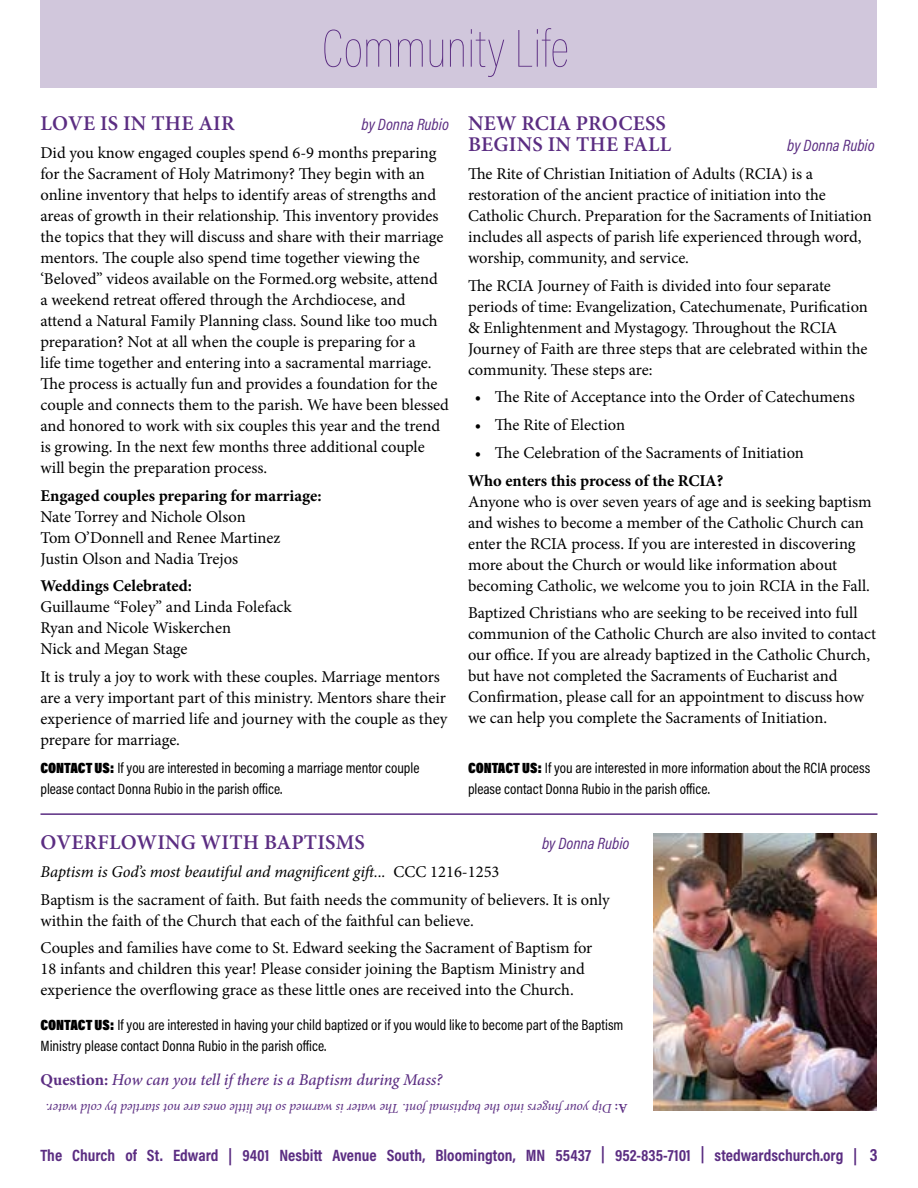
<style>
.page{position:relative;width:918px;height:1188px;background:#fff}
.page>*{position:absolute;margin:0;border:0;box-sizing:border-box;transform-origin:0 0}
.t1{font:100 54px "Acumin Pro Cond";letter-spacing:.005em;color:#5b2d82}
.t2{font:600 21px/21px "Minion Pro";letter-spacing:.01em;color:#5b2d82}
.t3{font:16.5px/21px "Minion Pro";letter-spacing:-.005em;color:#000}
.t4{font:700 16.5px "Acumin Pro Cond";color:#5b2d82}
.t5{font:700 16.5px "Minion Pro";color:#000}
.t6{font:italic 500 16.5px "Minion Pro";letter-spacing:-.01em;color:#5b2d82}
.t7{font:italic 16.5px "Acumin Pro Cond";color:#5b2d82}
.t8{font:15px/21px "Acumin Pro Cond";color:#000}
.t9{font:italic 13.5px "Minion Pro";letter-spacing:-.01em;color:#5b2d82}
.s1{font-weight:900}
.s2{font-style:italic}
.s3{font-weight:700;font-style:normal}
.s4{font-weight:600;font-style:normal}
.s5{font-size:18px}
</style>
<div class="page">
<div style="left:40px;top:0;width:838px;height:88px;background:#d1c7dc"></div>
<hr style="left:40px;top:813px;width:838px;height:2px;background:#5b2d82">
<img style="left:654px;top:834px;width:222px;height:277px">
<h1 class="t1" style="left:322px;top:15px;width:249px">Community Life</h1>
<p class="t2" style="left:41px;top:113px;width:196px">LOVE IS IN THE AIR</p>
<p class="t7" style="left:362px;top:114px;width:89px">by Donna Rubio</p>
<p class="t3" style="left:40px;top:142px;width:410px">Did you know engaged couples spend 6-9 months preparing for the Sacrament of Holy Matrimony? They begin with an online inventory that helps to identify areas of strengths and areas of growth in their relationship. This inventory provides the topics that they will discuss and share with their marriage mentors. The couple also spend time together viewing the ‘Beloved” videos available on the Formed.org website, attend a weekend retreat offered through the Archdiocese, and attend a Natural Family Planning class. Sound like too much preparation? Not at all when the couple is preparing for a<br>life time together and entering into a sacramental marriage.<br>The process is actually fun and provides a foundation for the couple and connects them to the parish. We have been blessed and honored to work with six couples this year and the trend is growing. In the next few months three additional couple will begin the preparation process.</p>
<p class="t5" style="left:40px;top:484px;width:283px">Engaged couples preparing for marriage:</p>
<p class="t3" style="left:40px;top:506px;width:242px">Nate Torrey and Nichole Olson<br>Tom O’Donnell and Renee Martinez<br>Justin Olson and Nadia Trejos</p>
<p class="t5" style="left:40px;top:574px;width:153px">Weddings Celebrated:</p>
<p class="t3" style="left:40px;top:597px;width:253px">Guillaume “Foley” and Linda Folefack<br>Ryan and Nicole Wiskerchen<br>Nick and Megan Stage</p>
<p class="t3" style="left:40px;top:666px;width:409px">It is truly a joy to work with these couples. Marriage mentors are a very important part of this ministry. Mentors share their experience of married life and journey with the couple as they prepare for marriage.</p>
<p class="t8" style="left:40px;top:757px;width:380px"><span class="s1">CONTACT US:</span> If you are interested in becoming a marriage mentor couple please contact Donna Rubio in the parish office.</p>
<p class="t2" style="left:468px;top:113px;width:205px">NEW RCIA PROCESS<br>BEGINS IN THE FALL</p>
<p class="t7" style="left:787px;top:135px;width:89px">by Donna Rubio</p>
<p class="t3" style="left:468px;top:163px;width:405px">The Rite of Christian Initiation of Adults (RCIA) is a restoration of the ancient practice of initiation into the Catholic Church. Preparation for the Sacraments of Initiation includes all aspects of parish life experienced through word, worship, community, and service.</p>
<p class="t3" style="left:468px;top:275px;width:401px">The RCIA Journey of Faith is divided into four separate periods of time: Evangelization, Catechumenate, Purification &amp; Enlightenment and Mystagogy. Throughout the RCIA Journey of Faith are three steps that are celebrated within the community. These steps are:</p>
<p class="t3" style="left:475px;top:387px;width:382px">• The Rite of Acceptance into the Order of Catechumens</p>
<p class="t3" style="left:475px;top:414px;width:152px">• The Rite of Election</p>
<p class="t3" style="left:475px;top:442px;width:331px">• The Celebration of the Sacraments of Initiation</p>
<p class="t5" style="left:468px;top:469px;width:257px">Who enters this process of the RCIA?</p>
<p class="t3" style="left:468px;top:491px;width:405px">Anyone who is over seven years of age and is seeking baptism and wishes to become a member of the Catholic Church can enter the RCIA process. If you are interested in discovering more about the Church or would like information about becoming Catholic, we welcome you to join RCIA in the Fall.</p>
<p class="t3" style="left:468px;top:603px;width:410px">Baptized Christians who are seeking to be received into full communion of the Catholic Church are also invited to contact our office. If you are already baptized in the Catholic Church, but have not completed the Sacraments of Eucharist and Confirmation, please call for an appointment to discuss how we can help you complete the Sacraments of Initiation.</p>
<p class="t8" style="left:468px;top:758px;width:404px"><span class="s1">CONTACT US:</span> If you are interested in more information about the RCIA process please contact Donna Rubio in the parish office.</p>
<p class="t2" style="left:41px;top:832px;width:326px">OVERFLOWING WITH BAPTISMS</p>
<p class="t7" style="left:542px;top:833px;width:89px">by Donna Rubio</p>
<p class="t3" style="left:40px;top:858px;width:571px;line-height:27.8px"><span class="s2">Baptism is God’s most beautiful and magnificent gift...</span> CCC 1216-1253<br>Baptism is the sacrament of faith. But faith needs the community of believers. It is only</p>
<p class="t3" style="left:40px;top:907px;width:553px;line-height:27.8px">within the faith of the Church that each of the faithful can believe.<br>Couples and families have come to St. Edward seeking the Sacrament of Baptism for</p>
<p class="t3" style="left:40px;top:959px;width:546px">18 infants and children this year! Please consider joining the Baptism Ministry and experience the overflowing grace as these little ones are received into the Church.</p>
<p class="t8" style="left:40px;top:1014px;width:584px"><span class="s1">CONTACT US:</span> If you are interested in having your child baptized or if you would like to become part of the Baptism<br>Ministry please contact Donna Rubio in the parish office.</p>
<p class="t6" style="left:40px;top:1069px;width:403px"><span class="s3">Question:</span> How can you tell if there is a Baptism during Mass?</p>
<p class="t9" style="left:628px;top:1117px;width:583px;rotate:-180deg"><span class="s4">A:</span> Dip your fingers into the baptismal font. The water is warmed so the little ones are not startled by cold water.</p>
<p class="t4" style="left:40px;top:1144px;width:838px">The Church of St. Edward | 9401 Nesbitt Avenue South, Bloomington, MN 55437 | 952-835-7101 | stedwardschurch.org | <span class="s5">3</span></p>
</div>
